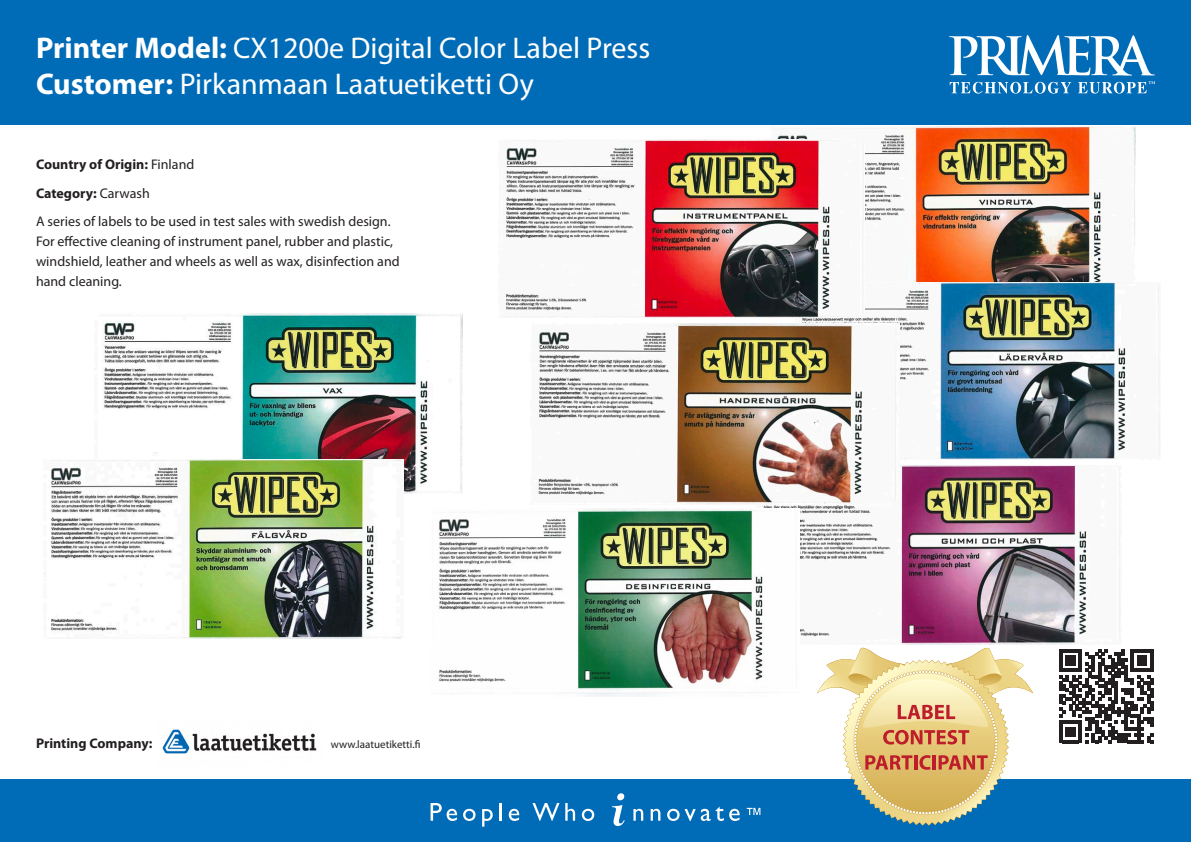
<style>
.page{position:relative;width:1191px;height:842px;background:#fff}
.page>*{position:absolute;margin:0;border:0;box-sizing:border-box;transform-origin:0 0}
.t1{font:30px "Myriad Pro";color:#fff}
.Text_Regular{font:14px/20px "Myriad Pro";color:#231f20}
.Text{font:700 14px "Myriad Pro";color:#231f20}
.t2{font:11px "Myriad Pro";color:#231f20}
.s1{font-weight:700}
.s2{font-weight:400}
</style>
<div class="page">
<div style="left:0;top:779px;width:1191px;height:63px;background:#006bb6"></div>
<div style="left:0;top:0;width:1191px;height:125px;background:#006bb6"></div>
<svg style="left:430px;top:803px;width:27px;height:18px"></svg>
<svg style="left:463px;top:809px;width:12px;height:12px"></svg>
<svg style="left:482px;top:809px;width:11px;height:18px"></svg>
<hr style="left:499px;top:803px;width:3px;height:18px;background:#fff">
<svg style="left:509px;top:809px;width:10px;height:12px"></svg>
<svg style="left:532px;top:803px;width:27px;height:18px"></svg>
<svg style="left:565px;top:803px;width:10px;height:18px"></svg>
<svg style="left:582px;top:809px;width:12px;height:12px"></svg>
<svg style="left:612px;top:793px;width:12px;height:33px"></svg>
<svg style="left:633px;top:809px;width:10px;height:12px"></svg>
<svg style="left:650px;top:809px;width:10px;height:12px"></svg>
<svg style="left:667px;top:807px;width:72px;height:14px"></svg>
<svg style="left:746px;top:808px;width:14px;height:7px"></svg>
<svg style="left:949px;top:35px;width:206px;height:59px"></svg>
<svg style="left:817px;top:647px;width:216px;height:179px"></svg>
<svg style="left:1059px;top:649px;width:94px;height:94px"></svg>
<img style="left:162px;top:729px;width:155px;height:25px">
<img style="left:777px;top:127px;width:358px;height:155px">
<img style="left:95px;top:313px;width:368px;height:180px">
<img style="left:756px;top:466px;width:365px;height:178px">
<img style="left:795px;top:282px;width:366px;height:178px">
<img style="left:505px;top:139px;width:359px;height:178px">
<img style="left:538px;top:323px;width:361px;height:181px">
<img style="left:439px;top:508px;width:360px;height:188px">
<img style="left:44px;top:460px;width:360px;height:178px">
<p class="t1" style="left:36px;top:30px;width:616px"><span class="s1">Printer Model:</span> CX1200e Digital Color Label Press</p>
<p class="t1" style="left:36px;top:66px;width:499px"><span class="s1">Customer:</span> Pirkanmaan Laatuetiketti Oy</p>
<p class="Text" style="left:36px;top:155px;width:160px">Country of Origin: <span class="s2">Finland</span></p>
<p class="Text" style="left:36px;top:184px;width:115px">Category: <span class="s2">Carwash</span></p>
<p class="Text_Regular" style="left:36px;top:211px;width:365px">A series of labels to be used in test sales with swedish design.<br>For effective cleaning of instrument panel, rubber and plastic, windshield, leather and wheels as well as wax, disinfection and hand cleaning.</p>
<p class="Text" style="left:36px;top:734px;width:118px">Printing Company:</p>
<p class="t2" style="left:331px;top:737px;width:91px">www.laatuetiketti.fi</p>
</div>
